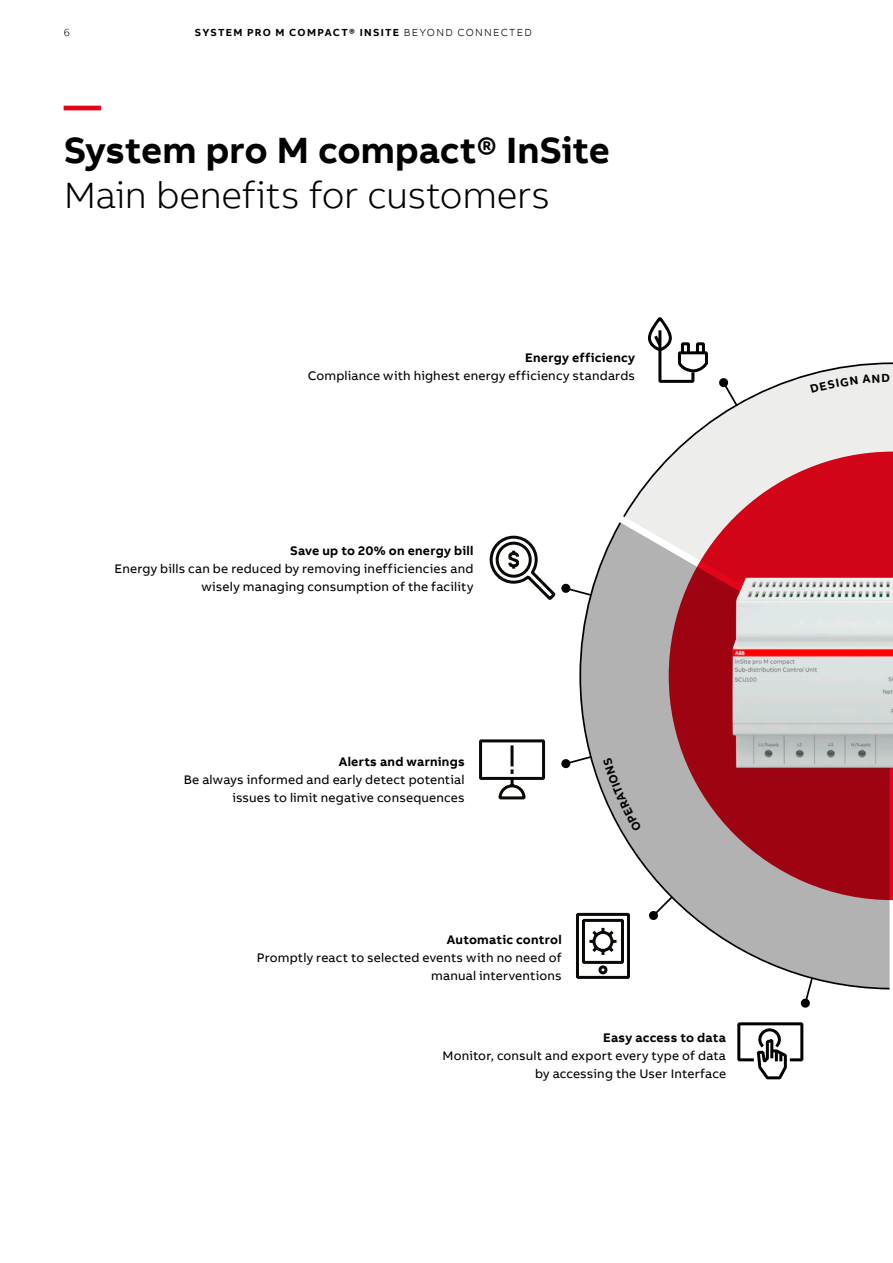
<style>
.page{position:relative;width:893px;height:1263px;background:#fff}
.page>*{position:absolute;margin:0;border:0;box-sizing:border-box;transform-origin:0 0}
.t1{font:700 37.5px "AB Bvoice";letter-spacing:-.005em;color:#000}
.t2{font:300 37.5px "AB Bvoice";letter-spacing:-.01em;color:#000}
.t3{font:700 37.5px "AB Bvoice";color:#e3051b}
.t4{font:12.75px/18px "AB Bvoice";letter-spacing:.015em;color:#000;text-align:right}
.t5{font:700 12.75px "AB Bvoice";letter-spacing:.02em;color:#000}
.t6{font:700 10.5px "AB Bvoice";letter-spacing:.12em;color:#000}
.t7{font:300 10.5px "AB Bvoice";color:#000}
.s1{font-weight:300}
</style>
<div class="page">
<svg style="left:561px;top:759px;width:18px;height:10px"></svg>
<svg style="left:800px;top:990px;width:10px;height:18px"></svg>
<svg style="left:579px;top:362px;width:314px;height:628px"></svg>
<img style="left:649px;top:418px;width:244px;height:488px">
<svg style="left:489px;top:534px;width:104px;height:69px"></svg>
<svg style="left:648px;top:317px;width:60px;height:66px"></svg>
<svg style="left:737px;top:1022px;width:66px;height:57px"></svg>
<svg style="left:576px;top:911px;width:55px;height:69px"></svg>
<svg style="left:479px;top:739px;width:67px;height:61px"></svg>
<svg style="left:603px;top:757px;width:39px;height:75px;background:#b5b5b5"></svg>
<div style="left:810px;top:374px;width:79px;height:19px;background:#ededec"></div>
<p class="t7" style="left:64px;top:26px;width:8px">6</p>
<p class="t6" style="left:195px;top:25px;width:338px">SYSTEM PRO M COMPACT® INSITE <span class="s1">BEYOND CONNECTED</span></p>
<h1 class="t3" style="left:64px;top:81px;width:39px">—</h1>
<h1 class="t1" style="left:64px;top:126px;width:548px">System pro M compact® InSite</h1>
<h1 class="t2" style="left:64px;top:173px;width:488px">Main benefits for customers</h1>
<p class="t5" style="left:525px;top:349px;width:112px">Energy efficiency</p>
<p class="t4" style="left:308px;top:366px;width:329px">Compliance with highest energy efficiency standards</p>
<p class="t5" style="left:290px;top:543px;width:185px">Save up to 20% on energy bill</p>
<p class="t4" style="left:115px;top:560px;width:360px">Energy bills can be reduced by removing inefficiencies and wisely managing consumption of the facility</p>
<p class="t5" style="left:339px;top:753px;width:127px">Alerts and warnings</p>
<p class="t4" style="left:184px;top:771px;width:282px">Be always informed and early detect potential issues to limit negative consequences</p>
<p class="t5" style="left:447px;top:932px;width:116px">Automatic control</p>
<p class="t4" style="left:257px;top:949px;width:306px">Promptly react to selected events with no need of manual interventions</p>
<p class="t5" style="left:603px;top:1030px;width:124px">Easy access to data</p>
<p class="t4" style="left:442px;top:1047px;width:285px">Monitor, consult and export every type of data by accessing the User Interface</p>
</div>
